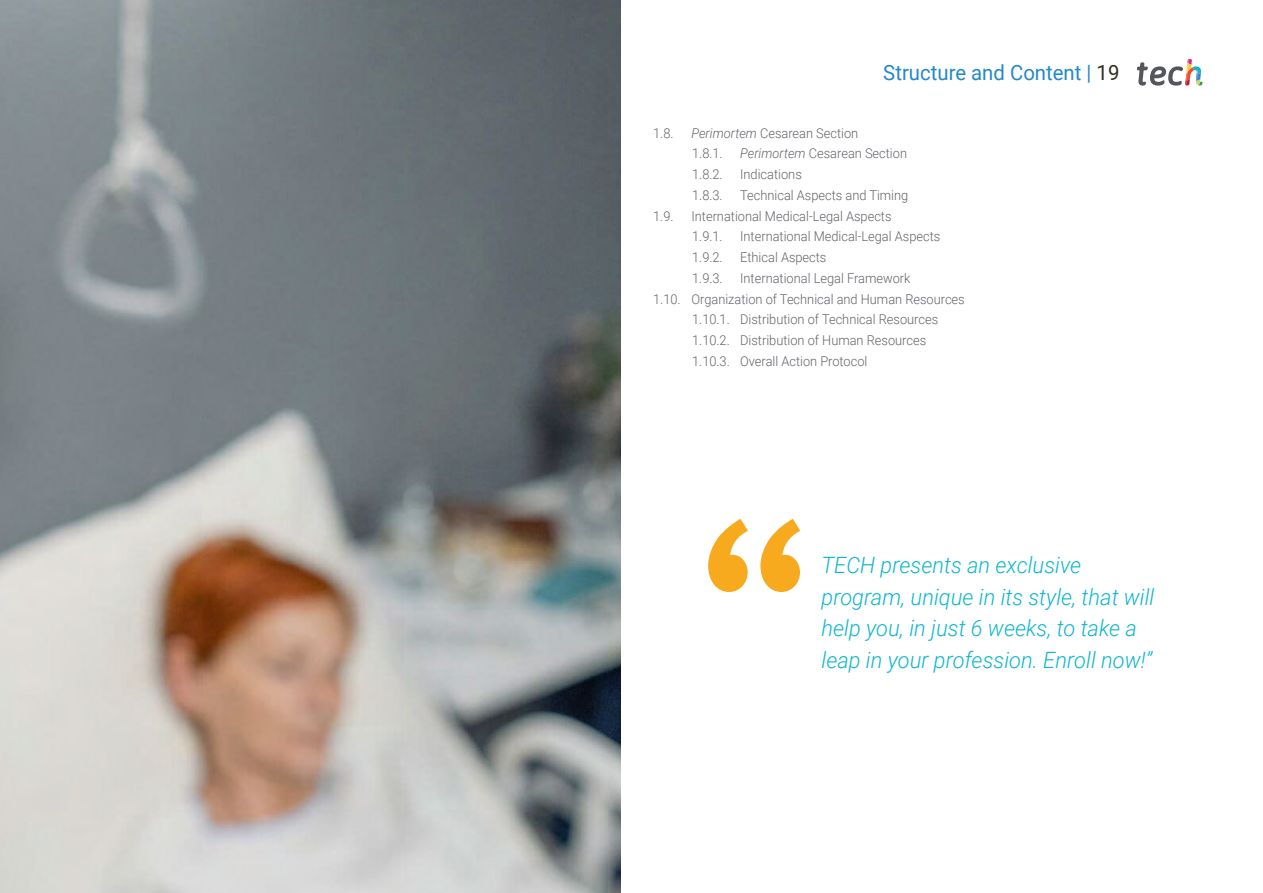
<style>
.page{position:relative;width:1263px;height:893px;background:#fff}
.page>*{position:absolute;margin:0;border:0;box-sizing:border-box;transform-origin:0 0}
.t1{font:italic 300 22.5px/31.5px "Roboto";color:#0fb6cf}
.t2{font:21px "Roboto";color:#2488c9}
.t3{font:300 13.5px/20.7px "Roboto";color:#61646a;scale:.95 1}
.s1{color:#312e20}
.s2{font-style:italic}
</style>
<div class="page">
<img style="left:0;top:0;width:621px;height:893px">
<svg style="left:708px;top:519px;width:92px;height:73px"></svg>
<svg style="left:1137px;top:59px;width:65px;height:27px"></svg>
<h2 class="t2" style="left:883px;top:57px;width:238px">Structure and Content | <span class="s1">19</span></h2>
<p class="t3" style="left:653px;top:122px;width:23px">1.8.</p>
<p class="t3" style="left:691px;top:122px;width:177px"><span class="s2">Perimortem</span> Cesarean Section<br>1.8.1.</p>
<p class="t3" style="left:740px;top:143px;width:177px"><span class="s2">Perimortem</span> Cesarean Section</p>
<p class="t3" style="left:692px;top:164px;width:34px">1.8.2.</p>
<p class="t3" style="left:740px;top:164px;width:66px">Indications</p>
<p class="t3" style="left:692px;top:184px;width:34px">1.8.3.</p>
<p class="t3" style="left:740px;top:184px;width:178px">Technical Aspects and Timing</p>
<p class="t3" style="left:653px;top:205px;width:23px">1.9.</p>
<p class="t3" style="left:691px;top:205px;width:212px">International Medical-Legal Aspects<br>1.9.1.</p>
<p class="t3" style="left:740px;top:226px;width:212px">International Medical-Legal Aspects</p>
<p class="t3" style="left:692px;top:247px;width:34px">1.9.2.</p>
<p class="t3" style="left:740px;top:247px;width:92px">Ethical Aspects</p>
<p class="t3" style="left:692px;top:267px;width:34px">1.9.3.</p>
<p class="t3" style="left:740px;top:267px;width:181px">International Legal Framework</p>
<p class="t3" style="left:653px;top:288px;width:329px">1.10. Organization of Technical and Human Resources</p>
<p class="t3" style="left:692px;top:309px;width:260px">1.10.1. Distribution of Technical Resources</p>
<p class="t3" style="left:692px;top:330px;width:248px">1.10.2. Distribution of Human Resources</p>
<p class="t3" style="left:692px;top:350px;width:186px">1.10.3. Overall Action Protocol</p>
<h1 class="t1" style="left:821px;top:549px;width:334px">TECH presents an exclusive program, unique in its style, that will help you, in just 6 weeks, to take a leap in your profession. Enroll now!”</h1>
</div>
